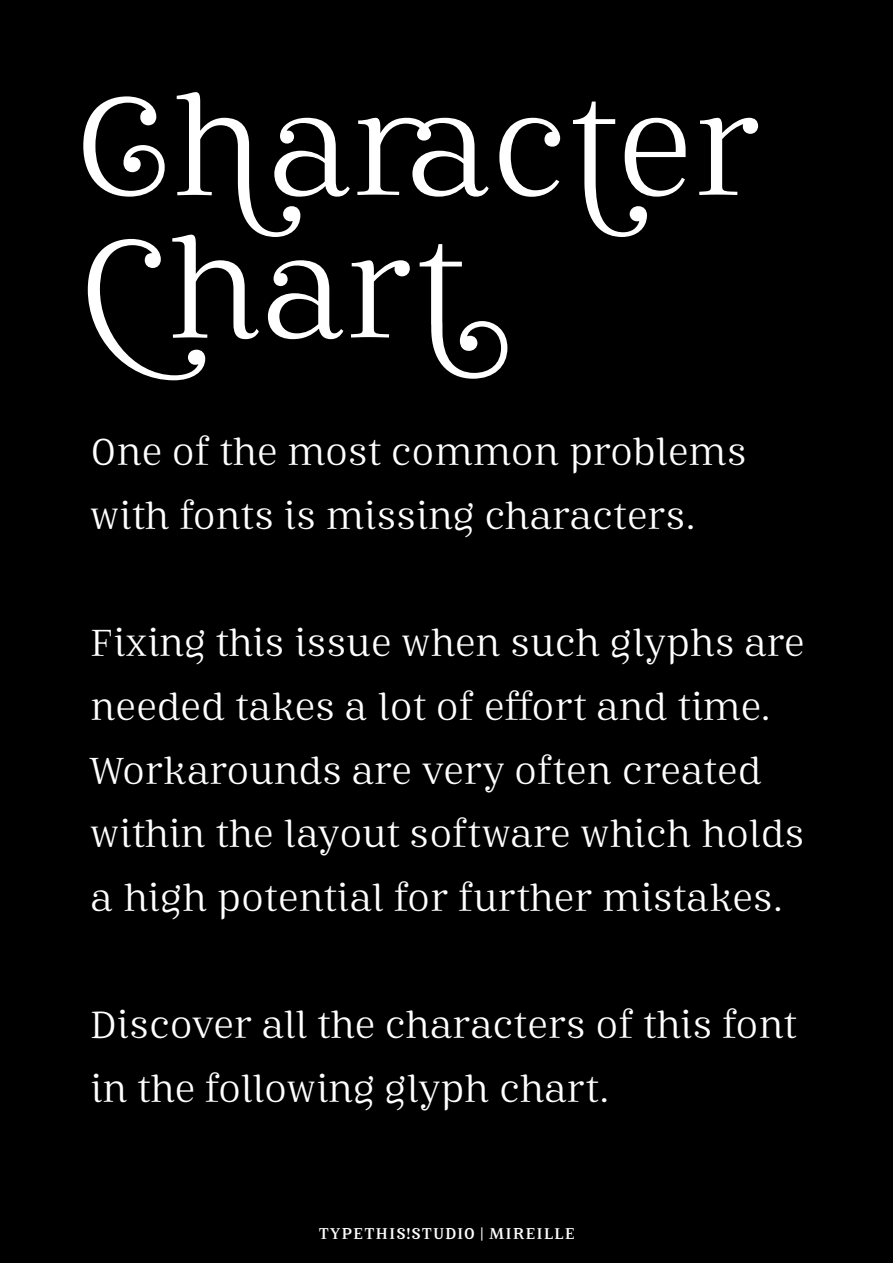
<style>
.page{position:relative;width:893px;height:1263px;background:#000}
.page>*{position:absolute;margin:0;border:0;box-sizing:border-box;transform-origin:0 0}
.Headline{font:135px "Mireille";letter-spacing:-.005em;color:#fff}
.Text01{font:36px/63.6px "Mireille";letter-spacing:-.015em;color:#fff}
.t1{font:500 15px "Mireille";letter-spacing:.06em;color:#fff}
</style>
<div class="page">
<p class="Headline" style="left:74px;top:70px;width:689px">Character</p>
<p class="Headline" style="left:79px;top:213px;width:433px">Chart</p>
<p class="Text01" style="left:90px;top:421px;width:659px">One of the most common problems with fonts is missing characters.</p>
<p class="Text01" style="left:89px;top:612px;width:717px">Fixing this issue when such glyphs are needed takes a lot of effort and time.<br>Workarounds are very often created within the layout software which holds a high potential for further mistakes.</p>
<p class="Text01" style="left:90px;top:994px;width:709px">Discover all the characters of this font in the following glyph chart.</p>
<p class="t1" style="left:319px;top:1225px;width:258px">TYPETHIS!STUDIO | MIREILLE</p>
</div>
